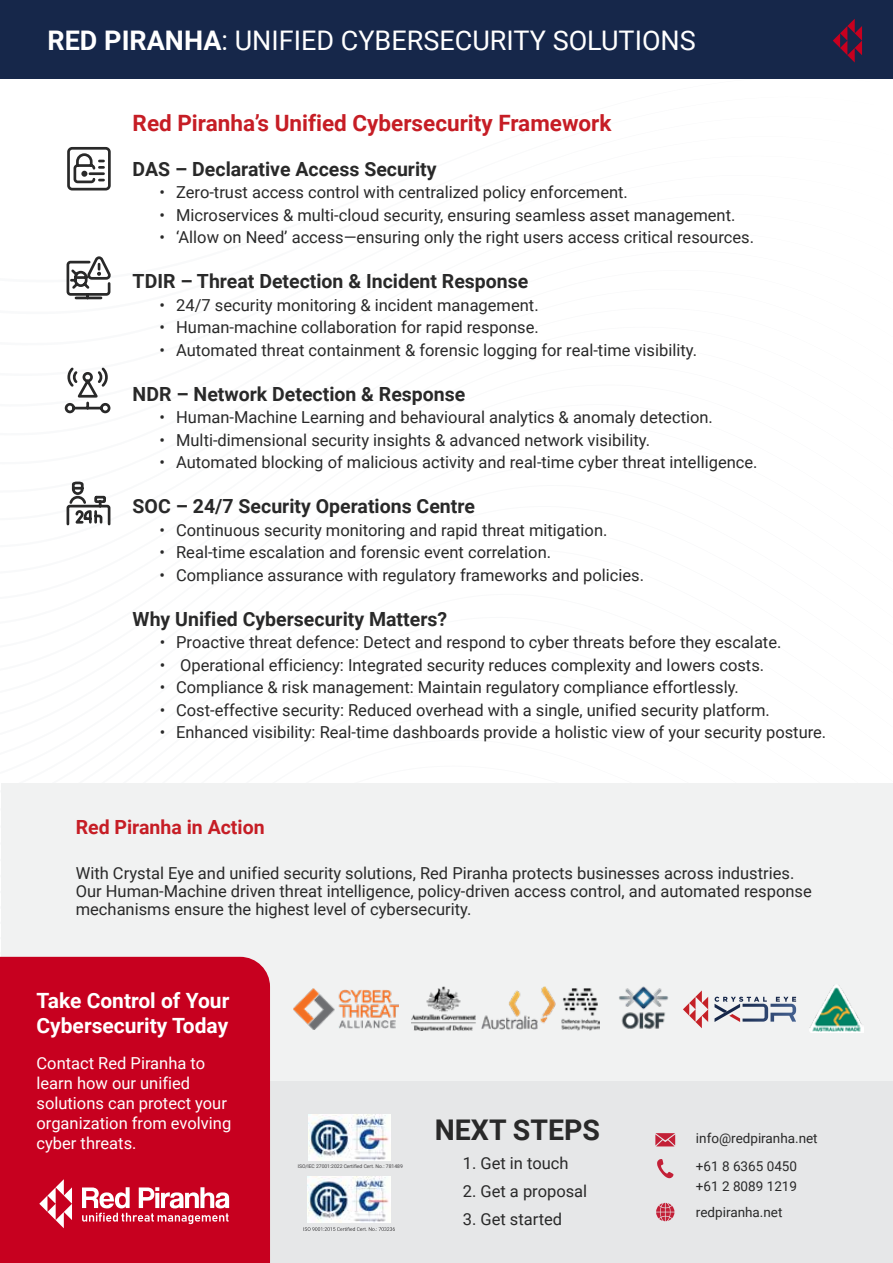
<style>
.page{position:relative;width:893px;height:1263px;background:#fff}
.page>*{position:absolute;margin:0;border:0;box-sizing:border-box;transform-origin:0 0}
.t1{font:700 28.5px "Roboto";color:#292929}
.t2{font:27px "Roboto";color:#fff}
.t3{font:700 22.5px "Roboto";color:#c61d25}
.t4{font:700 21px/25.2px "Roboto";color:#fff}
.t5{font:700 19.5px "Roboto";color:#292929}
.t6{font:700 19.5px "Roboto";color:#c61d25}
.t7{font:16.5px/18px "Roboto";color:#292929}
.t8{font:16.5px/19.8px "Roboto";color:#fff}
.t9{font:13.5px/27.3px "Roboto";color:#292929}
.t10{font:5.1px "Roboto";letter-spacing:-.01em;color:#414042}
.s1{font-weight:700}
</style>
<div class="page">
<svg style="left:0;top:78px;width:893px;height:1px"></svg>
<div style="left:2px;top:783px;width:891px;height:358px;background:#f1f2f2"></div>
<div style="left:0;top:0;width:893px;height:78px;background:#16274a"></div>
<div style="left:1px;top:1082px;width:892px;height:181px;background:#e6e7e8"></div>
<div style="left:0;top:957px;width:270px;height:200px;background:#c7001f"></div>
<svg style="left:655px;top:1133px;width:20px;height:13px"></svg>
<svg style="left:657px;top:1159px;width:16px;height:19px"></svg>
<svg style="left:656px;top:1203px;width:18px;height:18px"></svg>
<svg style="left:833px;top:19px;width:29px;height:44px"></svg>
<img style="left:308px;top:1114px;width:83px;height:43px">
<svg style="left:0;top:1157px;width:395px;height:106px"></svg>
<img style="left:809px;top:985px;width:54px;height:48px">
<img style="left:619px;top:986px;width:50px;height:43px">
<svg style="left:683px;top:990px;width:25px;height:38px"></svg>
<svg style="left:714px;top:997px;width:82px;height:25px"></svg>
<img style="left:411px;top:986px;width:189px;height:44px">
<img style="left:294px;top:989px;width:104px;height:41px">
<svg style="left:67px;top:147px;width:44px;height:44px"></svg>
<svg style="left:66px;top:256px;width:45px;height:44px"></svg>
<svg style="left:64px;top:367px;width:47px;height:47px"></svg>
<svg style="left:66px;top:481px;width:45px;height:45px"></svg>
<h2 class="t2" style="left:48px;top:22px;width:650px"><span class="s1">RED PIRANHA</span>: UNIFIED CYBERSECURITY SOLUTIONS</h2>
<h3 class="t3" style="left:133px;top:107px;width:480px">Red Piranha’s Unified Cybersecurity Framework</h3>
<p class="t5" style="left:133px;top:155px;width:305px">DAS – Declarative Access Security</p>
<p class="t7" style="left:160px;top:183px;width:470px">• Zero-trust access control with centralized policy enforcement.</p>
<p class="t7" style="left:160px;top:205px;width:577px">• Microservices &amp; multi-cloud security, ensuring seamless asset management.</p>
<p class="t7" style="left:160px;top:228px;width:596px">• ‘Allow on Need’ access—ensuring only the right users access critical resources.</p>
<p class="t5" style="left:133px;top:268px;width:397px">TDIR – Threat Detection &amp; Incident Response</p>
<p class="t7" style="left:160px;top:295px;width:381px">• 24/7 security monitoring &amp; incident management.</p>
<p class="t7" style="left:160px;top:318px;width:381px">• Human-machine collaboration for rapid response.</p>
<p class="t7" style="left:160px;top:340px;width:539px">• Automated threat containment &amp; forensic logging for real-time visibility.</p>
<p class="t5" style="left:133px;top:380px;width:334px">NDR – Network Detection &amp; Response</p>
<p class="t7" style="left:160px;top:408px;width:555px">• Human-Machine Learning and behavioural analytics &amp; anomaly detection.</p>
<p class="t7" style="left:160px;top:430px;width:492px">• Multi-dimensional security insights &amp; advanced network visibility.</p>
<p class="t7" style="left:160px;top:453px;width:599px">• Automated blocking of malicious activity and real-time cyber threat intelligence.</p>
<p class="t5" style="left:133px;top:493px;width:344px">SOC – 24/7 Security Operations Centre</p>
<p class="t7" style="left:160px;top:520px;width:449px">• Continuous security monitoring and rapid threat mitigation.</p>
<p class="t7" style="left:160px;top:543px;width:393px">• Real-time escalation and forensic event correlation.</p>
<p class="t7" style="left:160px;top:565px;width:486px">• Compliance assurance with regulatory frameworks and policies.</p>
<p class="t5" style="left:133px;top:605px;width:316px">Why Unified Cybersecurity Matters?</p>
<p class="t7" style="left:160px;top:633px;width:623px">• Proactive threat defence: Detect and respond to cyber threats before they escalate.</p>
<p class="t7" style="left:160px;top:655px;width:606px">• Operational efficiency: Integrated security reduces complexity and lowers costs.</p>
<p class="t7" style="left:160px;top:678px;width:581px">• Compliance &amp; risk management: Maintain regulatory compliance effortlessly.</p>
<p class="t7" style="left:160px;top:700px;width:612px">• Cost-effective security: Reduced overhead with a single, unified security platform.</p>
<p class="t7" style="left:160px;top:723px;width:668px">• Enhanced visibility: Real-time dashboards provide a holistic view of your security posture.</p>
<p class="t6" style="left:76px;top:814px;width:190px">Red Piranha in Action</p>
<p class="t7" style="left:76px;top:864px;width:738px">With Crystal Eye and unified security solutions, Red Piranha protects businesses across industries.<br>Our Human-Machine driven threat intelligence, policy-driven access control, and automated response mechanisms ensure the highest level of cybersecurity.</p>
<p class="t4" style="left:37px;top:987px;width:194px">Take Control of Your<br>Cybersecurity Today</p>
<p class="t8" style="left:37px;top:1053px;width:196px">Contact Red Piranha to learn how our unified solutions can protect your organization from evolving cyber threats.</p>
<p class="t10" style="left:298px;top:1163px;width:107px">ISO/IEC 27001:2022 Certified Cert. No.: 781489</p>
<h1 class="t1" style="left:435px;top:1110px;width:167px">NEXT STEPS</h1>
<p class="t7" style="left:463px;top:1154px;width:107px">1. Get in touch</p>
<p class="t7" style="left:463px;top:1181px;width:126px">2. Get a proposal</p>
<p class="t7" style="left:463px;top:1209px;width:101px">3. Get started</p>
<p class="t9" style="left:696px;top:1124px;width:123px">info@redpiranha.net +61 8 6365 0450</p>
<p class="t9" style="left:696px;top:1173px;width:103px;line-height:25.3px">+61 2 8089 1219 redpiranha.net</p>
</div>
